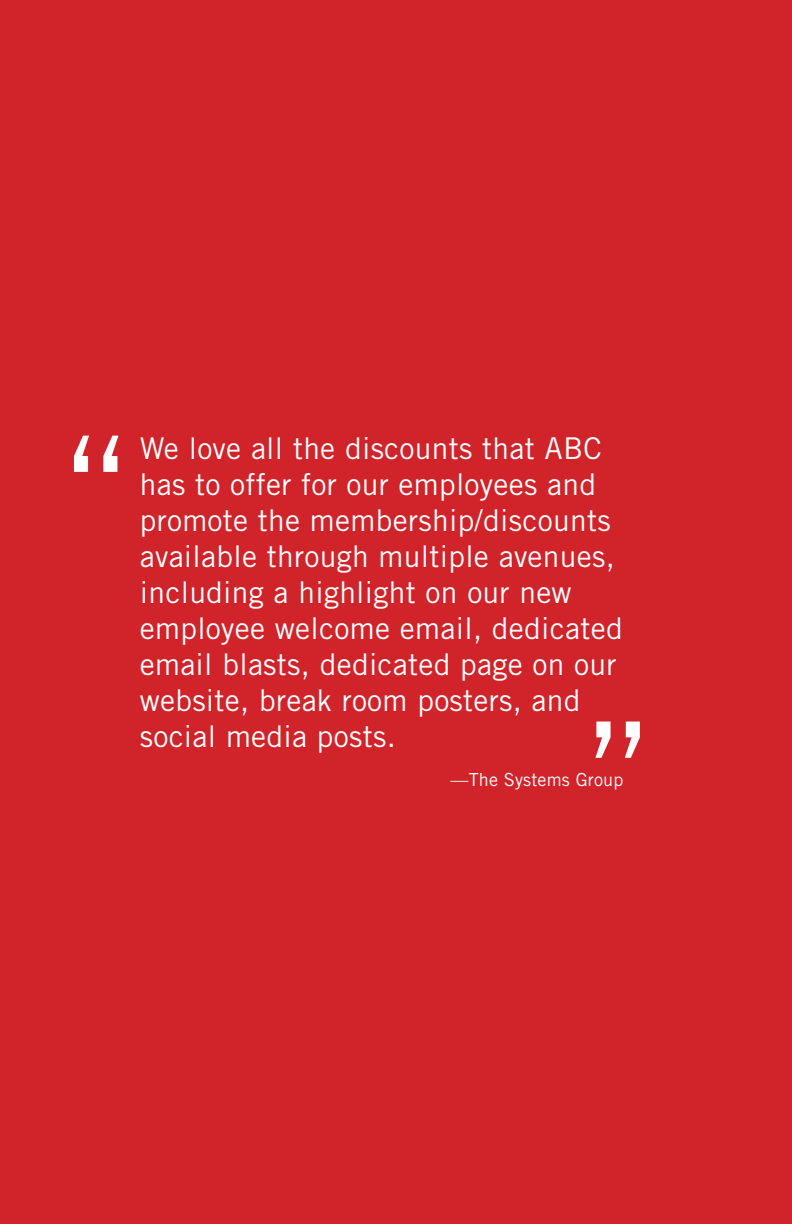
<style>
.page{position:relative;width:792px;height:1224px;background:#fff}
.page>*{position:absolute;margin:0;border:0;box-sizing:border-box;transform-origin:0 0}
.Body{font:144px "Trade Gothic LT Std";color:#fff}
.Body-2{font:30px/36px "Trade Gothic LT Std";letter-spacing:.01em;color:#fff}
.Body-3{font:18px "Trade Gothic LT Std";letter-spacing:.01em;color:#fff}
</style>
<div class="page">
<div style="left:0;top:0;width:791px;height:1224px;background:#d1232a"></div>
<p class="Body" style="left:59px;top:403px;width:73px">“</p>
<p class="Body-2" style="left:140px;top:430px;width:484px">We love all the discounts that ABC has to offer for our employees and promote the membership/discounts available through multiple avenues, including a highlight on our new employee welcome email, dedicated email blasts, dedicated page on our website, break room posters, and social media posts.</p>
<p class="Body-3" style="left:450px;top:769px;width:175px">—The Systems Group</p>
<p class="Body" style="left:583px;top:687px;width:73px">”</p>
</div>
